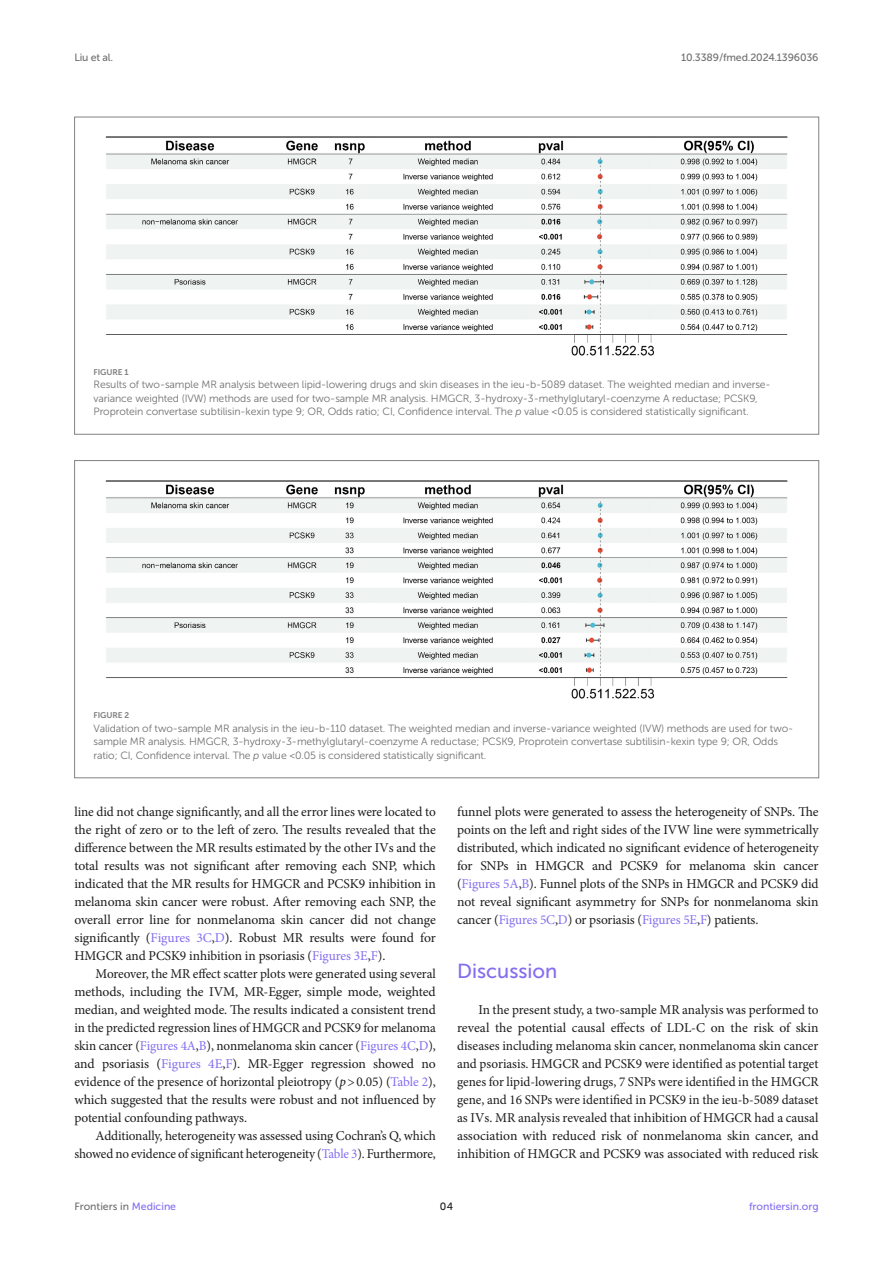
<style>
.page{position:relative;width:893px;height:1263px;background:#fff}
.page>*{position:absolute;margin:0;border:0;box-sizing:border-box;transform-origin:0 0}
.HEAD_1{font:20.25px "Museo Sans 500";color:#856df0}
.TEXT_FLUSH{font:13.5px/18px "Minion Pro";letter-spacing:-.005em;color:#1b1c1b;text-align:justify}
.TEXT{font:13.5px/18px "Minion Pro";letter-spacing:-.01em;color:#1b1c1b;text-align:justify}
.FIG_LEG{font:10.5px/13.5px "Museo Sans 300";letter-spacing:-.01em;color:#706f70}
.t1{font:10.5px "Museo Sans 500";letter-spacing:-.015em;color:#706f70}
.t2{font:10.5px "Museo Sans 500";color:#856df0}
.t3{font:10.5px "Museo Sans 500";color:#1b1c1b}
.FIG_HD{font:8.25px "Museo Sans 700";letter-spacing:-.01em;color:#7e7f7f}
.s1{font-style:italic}
.s2{color:#856df0}
</style>
<div class="page">
<img style="left:105px;top:136px;width:683px;height:220px">
<img style="left:105px;top:480px;width:683px;height:219px">
<p class="t1" style="left:74px;top:51px;width:40px">Liu et al.</p>
<p class="t1" style="left:681px;top:51px;width:139px">10.3389/fmed.2024.1396036</p>
<p class="FIG_HD" style="left:94px;top:367px;width:37px">FIGURE 1</p>
<p class="FIG_LEG" style="left:94px;top:378px;width:679px">Results of two-sample MR analysis between lipid-lowering drugs and skin diseases in the ieu-b-5089 dataset. The weighted median and inverse&shy;variance weighted (IVW) methods are used for two-sample MR analysis. HMGCR, 3-hydroxy-3-methylglutaryl-coenzyme A reductase; PCSK9,<br>Proprotein convertase subtilisin-kexin type 9; OR, Odds ratio; CI, Confidence interval. The <span class="s1">p</span> value &lt;0.05 is considered statistically significant.</p>
<p class="FIG_HD" style="left:94px;top:711px;width:37px">FIGURE 2</p>
<p class="FIG_LEG" style="left:94px;top:722px;width:701px">Validation of two-sample MR analysis in the ieu-b-110 dataset. The weighted median and inverse-variance weighted (IVW) methods are used for two&shy;sample MR analysis. HMGCR, 3-hydroxy-3-methylglutaryl-coenzyme A reductase; PCSK9, Proprotein convertase subtilisin-kexin type 9; OR, Odds ratio; CI, Confidence interval. The <span class="s1">p</span> value &lt;0.05 is considered statistically significant.</p>
<p class="TEXT_FLUSH" style="left:74px;top:803px;width:363px">line did not change significantly, and all the error lines were located to the right of zero or to the left of zero. The results revealed that the difference between the MR results estimated by the other IVs and the total results was not significant after removing each SNP, which indicated that the MR results for HMGCR and PCSK9 inhibition in melanoma skin cancer were robust. After removing each SNP, the overall error line for nonmelanoma skin cancer did not change significantly (<span class="s2">Figures 3C</span>,<span class="s2">D</span>). Robust MR results were found for HMGCR and PCSK9 inhibition in psoriasis (<span class="s2">Figures 3E</span>,<span class="s2">F</span>).</p>
<p class="TEXT" style="left:74px;top:965px;width:363px;text-indent:21px">Moreover, the MR effect scatter plots were generated using several methods, including the IVM, MR-Egger, simple mode, weighted median, and weighted mode. The results indicated a consistent trend in the predicted regression lines of HMGCR and PCSK9 for melanoma skin cancer (<span class="s2">Figures 4A</span>,<span class="s2">B</span>), nonmelanoma skin cancer (<span class="s2">Figures 4C</span>,<span class="s2">D</span>), and psoriasis (<span class="s2">Figures 4E</span>,<span class="s2">F</span>). MR-Egger regression showed no evidence of the presence of horizontal pleiotropy (<span class="s1">p</span>&gt;0.05) (<span class="s2">Table 2</span>), which suggested that the results were robust and not influenced by potential confounding pathways.</p>
<p class="TEXT" style="left:74px;top:1127px;width:363px;text-align:right">Additionally, heterogeneity was assessed using Cochran’s Q, which showed no evidence of significant heterogeneity (<span class="s2">Table 3</span>). Furthermore,</p>
<p class="TEXT" style="left:457px;top:803px;width:363px">funnel plots were generated to assess the heterogeneity of SNPs. The points on the left and right sides of the IVW line were symmetrically distributed, which indicated no significant evidence of heterogeneity for SNPs in HMGCR and PCSK9 for melanoma skin cancer (<span class="s2">Figures 5A</span>,<span class="s2">B</span>). Funnel plots of the SNPs in HMGCR and PCSK9 did not reveal significant asymmetry for SNPs for nonmelanoma skin cancer (<span class="s2">Figures 5C</span>,<span class="s2">D</span>) or psoriasis (<span class="s2">Figures 5E</span>,<span class="s2">F</span>) patients.</p>
<p class="HEAD_1" style="left:457px;top:960px;width:102px">Discussion</p>
<p class="TEXT_FLUSH" style="left:457px;top:1001px;width:363px;text-indent:21px">In the present study, a two-sample MR analysis was performed to reveal the potential causal effects of LDL-C on the risk of skin diseases including melanoma skin cancer, nonmelanoma skin cancer and psoriasis. HMGCR and PCSK9 were identified as potential target genes for lipid-lowering drugs, 7 SNPs were identified in the HMGCR gene, and 16 SNPs were identified in PCSK9 in the ieu-b-5089 dataset as IVs. MR analysis revealed that inhibition of HMGCR had a causal association with reduced risk of nonmelanoma skin cancer, and inhibition of HMGCR and PCSK9 was associated with reduced risk</p>
<p class="t1" style="left:74px;top:1200px;width:103px">Frontiers in <span class="s2">Medicine</span></p>
<p class="t3" style="left:440px;top:1200px;width:15px">04</p>
<p class="t2" style="left:749px;top:1200px;width:71px">frontiersin.org</p>
</div>
